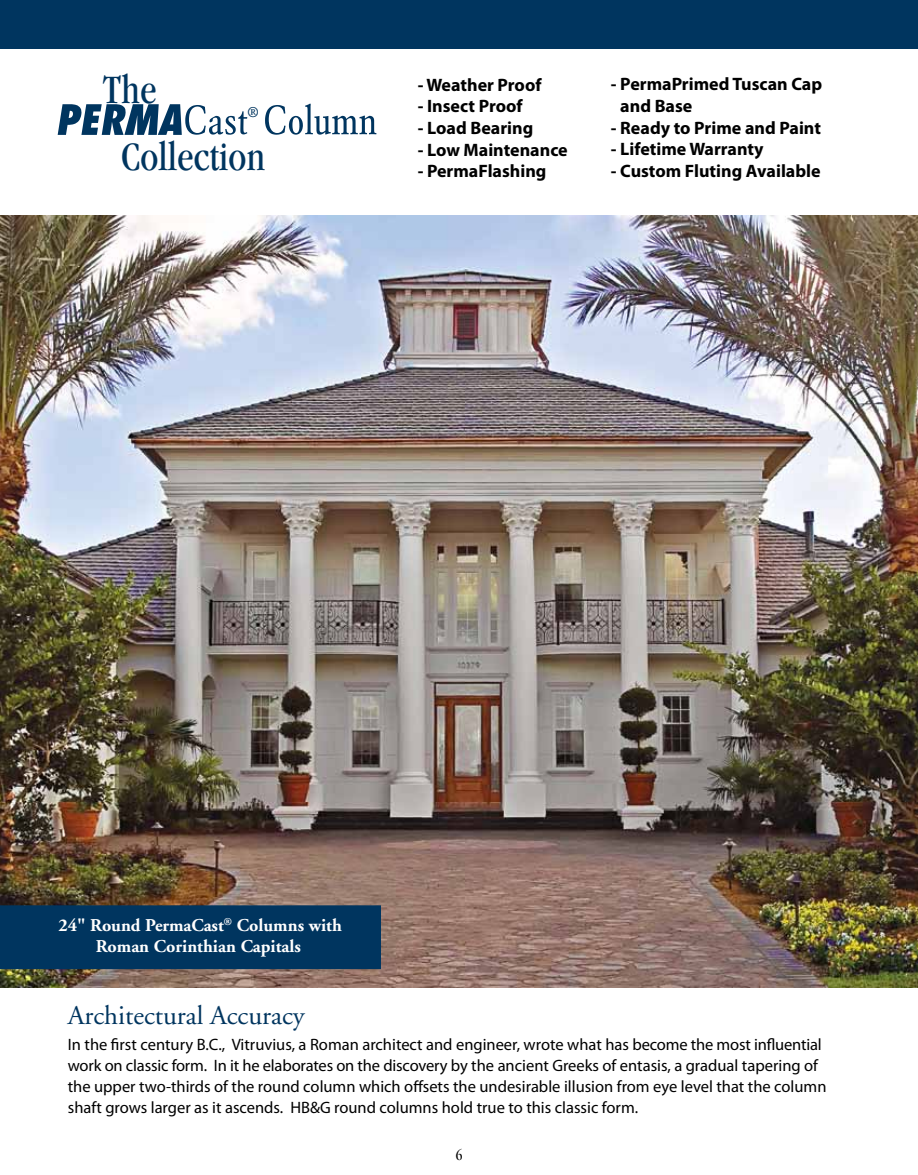
<style>
.page{position:relative;width:918px;height:1175px;background:#fff}
.page>*{position:absolute;margin:0;border:0;box-sizing:border-box;transform-origin:0 0}
.t1{font:condensed 41.85px/67.5px "Garamond";color:#00355f}
.t2{font:27px "Adobe Garamond";color:#00355f}
.t3{font:700 18px/21.6px "Myriad Pro";color:#000}
.t4{font:700 18px/21.6px "Adobe Garamond";color:#fff;text-align:center}
.t5{font:16.5px/21px "Myriad Pro";color:#000}
.t6{font:condensed 15.75px "Garamond";color:#00355f}
.t7{font:condensed 15px "Garamond";color:#000}
</style>
<div class="page">
<img style="left:0;top:216px;width:918px;height:771px">
<div style="left:0;top:0;width:918px;height:49px;background:#00355f"></div>
<div style="left:0;top:905px;width:381px;height:64px;background:#00355f"></div>
<svg style="left:265px;top:104px;width:111px;height:31px"></svg>
<svg style="left:58px;top:104px;width:189px;height:31px"></svg>
<h1 class="t1" style="left:122px;top:55px;width:145px;text-indent:-19px">The<br>Collection</h1>
<p class="t6" style="left:247px;top:103px;width:14px">®</p>
<p class="t3" style="left:418px;top:74px;width:125px">- Weather Proof</p>
<p class="t3" style="left:418px;top:96px;width:106px">- Insect Proof</p>
<p class="t3" style="left:418px;top:117px;width:117px">- Load Bearing</p>
<p class="t3" style="left:418px;top:139px;width:152px">- Low Maintenance</p>
<p class="t3" style="left:418px;top:160px;width:130px">- PermaFlashing</p>
<p class="t3" style="left:620px;top:74px;width:203px;text-indent:-9px">- PermaPrimed Tuscan Cap and Base</p>
<p class="t3" style="left:611px;top:117px;width:212px">- Ready to Prime and Paint</p>
<p class="t3" style="left:611px;top:139px;width:154px">- Lifetime Warranty</p>
<p class="t3" style="left:611px;top:160px;width:211px">- Custom Fluting Available</p>
<p class="t4" style="left:58px;top:914px;width:285px">24" Round PermaCast<sup>®</sup> Columns with<br>Roman Corinthian Capitals</p>
<h2 class="t2" style="left:68px;top:1001px;width:238px">Architectural Accuracy</h2>
<p class="t5" style="left:68px;top:1034px;width:760px">In the first century B.C., Vitruvius, a Roman architect and engineer, wrote what has become the most influential work on classic form. In it he elaborates on the discovery by the ancient Greeks of entasis, a gradual tapering of the upper two-thirds of the round column which offsets the undesirable illusion from eye level that the column shaft grows larger as it ascends. HB&amp;G round columns hold true to this classic form.</p>
<p class="t7" style="left:456px;top:1146px;width:8px">6</p>
</div>
